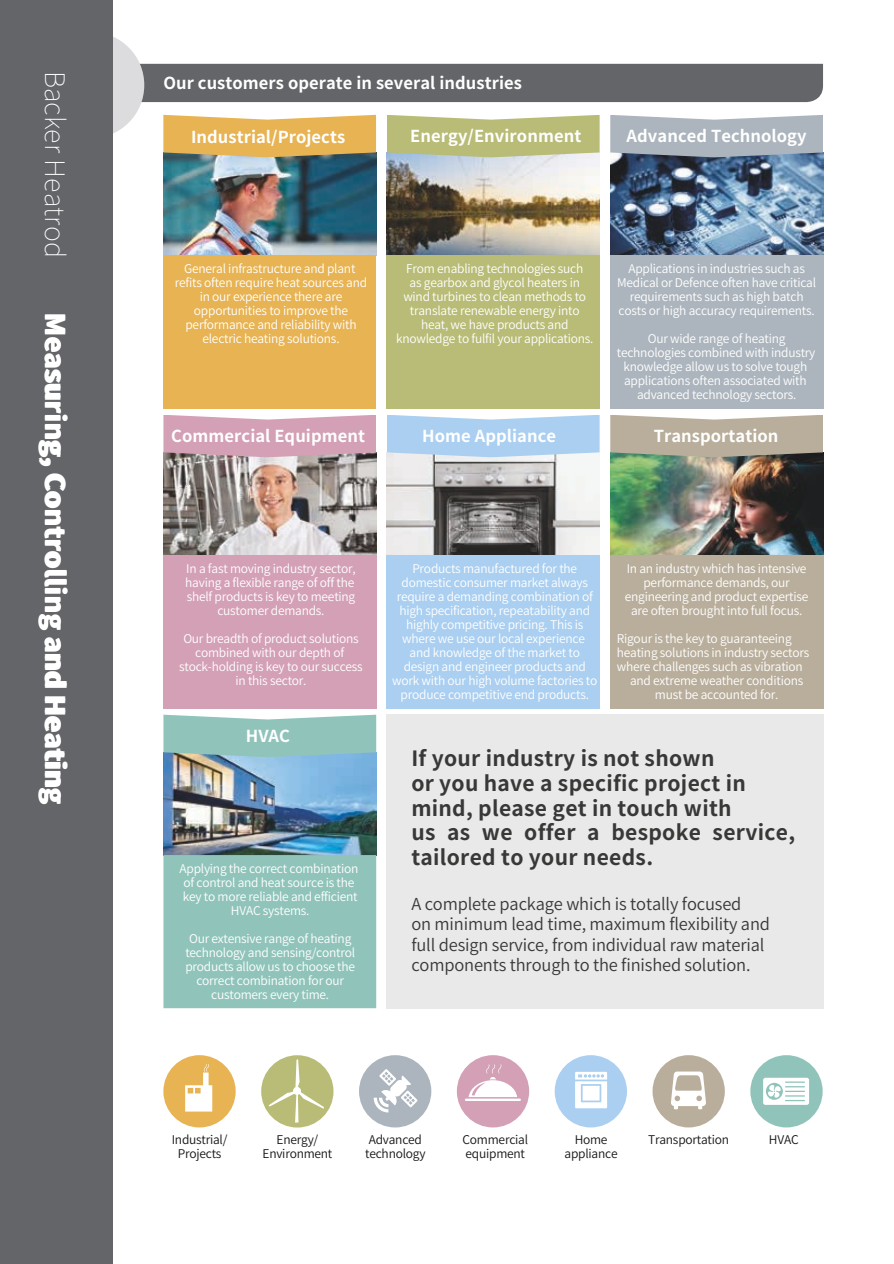
<style>
.page{position:relative;width:894px;height:1264px;background:#fff}
.page>*{position:absolute;margin:0;border:0;box-sizing:border-box;transform-origin:0 0}
.t1{font:800 27px "Source Han Sans JP";letter-spacing:.005em;color:#fff}
.t2{font:200 27px "Source Han Sans JP";letter-spacing:.005em;color:#fff}
.t3{font:700 21px/24.8px "Source Han Sans JP";letter-spacing:.015em;color:#383837}
.t4{font:16.5px/20.2px "Source Han Sans JP";letter-spacing:-.01em;color:#383837}
.t5{font:700 16.5px "Source Han Sans JP";letter-spacing:.005em;color:#fff}
.t6{font:12px/14px "Source Han Sans JP";letter-spacing:-.02em;color:#fff;text-align:center}
.t7{font:12px/14px "Source Han Sans JP";letter-spacing:-.02em;color:#171615;text-align:center}
</style>
<div class="page">
<img style="left:163px;top:714px;width:213px;height:294px">
<div style="left:140px;top:64px;width:682px;height:38px;background:#636568"></div>
<div style="left:38px;top:32px;width:106px;height:106px;background:#dcdbdd;border-radius:50%"></div>
<div style="left:0;top:0;width:112px;height:1263px;background:#636568"></div>
<img style="left:387px;top:457px;width:212px;height:98px">
<div style="left:387px;top:555px;width:212px;height:153px;background:#aacff0"></div>
<div style="left:387px;top:714px;width:435px;height:294px;background:#e9e9e9"></div>
<svg style="left:387px;top:415px;width:212px;height:42px;background:#b1d3f0"></svg>
<img style="left:163px;top:457px;width:213px;height:98px">
<div style="left:163px;top:555px;width:213px;height:153px;background:#d3a0b5"></div>
<svg style="left:163px;top:415px;width:213px;height:42px;background:#d1a3b6"></svg>
<img style="left:610px;top:457px;width:212px;height:98px">
<div style="left:610px;top:555px;width:212px;height:153px;background:#b9ae9b"></div>
<svg style="left:610px;top:415px;width:212px;height:42px;background:#b6ae9c"></svg>
<img style="left:610px;top:157px;width:212px;height:98px">
<div style="left:610px;top:255px;width:212px;height:153px;background:#acb5bd"></div>
<svg style="left:610px;top:115px;width:212px;height:42px;background:#acb5bd"></svg>
<img style="left:387px;top:157px;width:212px;height:98px">
<div style="left:387px;top:255px;width:212px;height:153px;background:#b8bc76"></div>
<svg style="left:387px;top:115px;width:212px;height:42px;background:#bcc083"></svg>
<img style="left:163px;top:157px;width:213px;height:98px">
<svg style="left:163px;top:115px;width:213px;height:42px;background:#e0b35e"></svg>
<div style="left:163px;top:255px;width:213px;height:153px;background:#e7b353"></div>
<div style="left:456px;top:1055px;width:73px;height:72px;background:#d3a0b5;border-radius:50%"></div>
<hr style="left:464px;top:1098px;width:56px;height:2px;background:#fff">
<svg style="left:468px;top:1064px;width:49px;height:33px"></svg>
<div style="left:163px;top:1055px;width:72px;height:72px;background:#e7b353;border-radius:50%"></div>
<svg style="left:185px;top:1064px;width:27px;height:47px"></svg>
<div style="left:261px;top:1055px;width:72px;height:72px;background:#b8bc76;border-radius:50%"></div>
<svg style="left:268px;top:1059px;width:56px;height:63px"></svg>
<div style="left:359px;top:1055px;width:72px;height:72px;background:#acb5bd;border-radius:50%"></div>
<svg style="left:373px;top:1069px;width:44px;height:43px"></svg>
<div style="left:750px;top:1055px;width:72px;height:72px;background:#90c4bb;border-radius:50%"></div>
<svg style="left:763px;top:1077px;width:45px;height:27px"></svg>
<div style="left:652px;top:1055px;width:72px;height:72px;background:#b9ae9b;border-radius:50%"></div>
<svg style="left:671px;top:1071px;width:34px;height:38px"></svg>
<div style="left:554px;top:1055px;width:72px;height:72px;background:#aacff0;border-radius:50%"></div>
<svg style="left:575px;top:1071px;width:32px;height:37px"></svg>
<p class="t2" style="left:77px;top:71px;width:188px;rotate:90deg">Backer Heatrod</p>
<p class="t1" style="left:77px;top:313px;width:493px;rotate:90deg">Measuring, Controlling and Heating</p>
<p class="t5" style="left:163px;top:70px;width:360px">Our customers operate in several industries</p>
<h3 class="t5" style="left:191px;top:124px;width:156px">Industrial/Projects</h3>
<p class="t5" style="left:410px;top:123px;width:172px">Energy/Environment</p>
<p class="t5" style="left:626px;top:123px;width:181px">Advanced Technology</p>
<p class="t6" style="left:184px;top:261px;width:173px">General infrastructure and plant</p>
<p class="t6" style="left:175px;top:275px;width:194px">refits often require heat sources and in our experience there are opportunities to improve the performance and reliability with electric heating solutions.</p>
<p class="t6" style="left:406px;top:261px;width:178px">From enabling technologies such</p>
<p class="t6" style="left:396px;top:275px;width:199px">as gearbox and glycol heaters in wind turbines to clean methods to translate renewable energy into heat, we have products and knowledge to fulfil your applications.</p>
<p class="t5" style="left:171px;top:423px;width:195px">Commercial Equipment</p>
<p class="t5" style="left:422px;top:423px;width:135px">Home Appliance</p>
<p class="t6" style="left:617px;top:261px;width:200px">Applications in industries such as Medical or Defence often have critical requirements such as high batch costs or high accuracy requirements.</p>
<p class="t6" style="left:647px;top:331px;width:139px">Our wide range of heating</p>
<h5 class="t6" style="left:616px;top:345px;width:200px">technologies combined with industry</h5>
<h5 class="t6" style="left:623px;top:359px;width:185px">knowledge allow us to solve tough</h5>
<p class="t6" style="left:624px;top:373px;width:184px">applications often associated with</p>
<p class="t6" style="left:636px;top:387px;width:161px">advanced technology sectors.</p>
<p class="t5" style="left:653px;top:423px;width:126px">Transportation</p>
<h5 class="t6" style="left:185px;top:561px;width:172px;text-align:left">In a fast moving industry sector, having a flexible range of off the</h5>
<p class="t6" style="left:187px;top:589px;width:170px">shelf products is key to meeting customer demands.</p>
<p class="t6" style="left:183px;top:631px;width:177px">Our breadth of product solutions</p>
<p class="t6" style="left:195px;top:645px;width:150px">combined with our depth of</p>
<p class="t6" style="left:179px;top:659px;width:185px">stock-holding is key to our success</p>
<p class="t6" style="left:235px;top:673px;width:72px">in this sector.</p>
<p class="t5" style="left:246px;top:723px;width:46px">HVAC</p>
<h5 class="t6" style="left:412px;top:561px;width:166px">Products manufactured for the</h5>
<p class="t6" style="left:396px;top:575px;width:197px">domestic consumer market always require a demanding combination of high specification, repeatability and highly competitive pricing. This is where we use our local experience</p>
<p class="t6" style="left:409px;top:645px;width:172px">and knowledge of the market to</p>
<p class="t6" style="left:392px;top:659px;width:206px">design and engineer products and work with our high volume factories to produce competitive end products.</p>
<h5 class="t6" style="left:624px;top:561px;width:185px">In an industry which has intensive performance demands, our engineering and product expertise are often brought into full focus.</h5>
<p class="t6" style="left:616px;top:631px;width:176px">Rigour is the key to guaranteeing</p>
<p class="t6" style="left:616px;top:645px;width:194px">heating solutions in industry sectors</p>
<p class="t6" style="left:616px;top:659px;width:187px">where challenges such as vibration</p>
<p class="t6" style="left:629px;top:673px;width:175px">and extreme weather conditions</p>
<p class="t6" style="left:654px;top:687px;width:125px">must be accounted for.</p>
<h4 class="t6" style="left:179px;top:861px;width:180px">Applying the correct combination</h4>
<p class="t6" style="left:183px;top:875px;width:172px">of control and heat source is the</p>
<p class="t6" style="left:183px;top:889px;width:176px">key to more reliable and efficient<br>HVAC systems.</p>
<p class="t6" style="left:189px;top:931px;width:164px">Our extensive range of heating</p>
<p class="t6" style="left:185px;top:945px;width:171px">technology and sensing/control</p>
<p class="t6" style="left:185px;top:959px;width:171px">products allow us to choose the</p>
<p class="t6" style="left:196px;top:973px;width:149px">correct combination for our</p>
<p class="t6" style="left:211px;top:987px;width:119px">customers every time.</p>
<p class="t3" style="left:411px;top:745px;width:385px">If your industry is not shown<br>or you have a specific project in mind, please get in touch with<br>us as we offer a bespoke service, tailored to your needs.</p>
<p class="t4" style="left:411px;top:893px;width:360px">A complete package which is totally focused<br>on minimum lead time, maximum flexibility and full design service, from individual raw material components through to the finished solution.</p>
<p class="t7" style="left:172px;top:1131px;width:57px">Industrial/<br>Projects</p>
<p class="t7" style="left:262px;top:1131px;width:71px">Energy/<br>Environment</p>
<p class="t7" style="left:365px;top:1131px;width:62px;text-align:left">Advanced technology</p>
<h3 class="t7" style="left:462px;top:1131px;width:67px;text-align:left">Commercial equipment</h3>
<h6 class="t7" style="left:564px;top:1131px;width:54px">Home appliance</h6>
<p class="t7" style="left:648px;top:1131px;width:82px">Transportation</p>
<p class="t7" style="left:768px;top:1131px;width:31px">HVAC</p>
</div>
